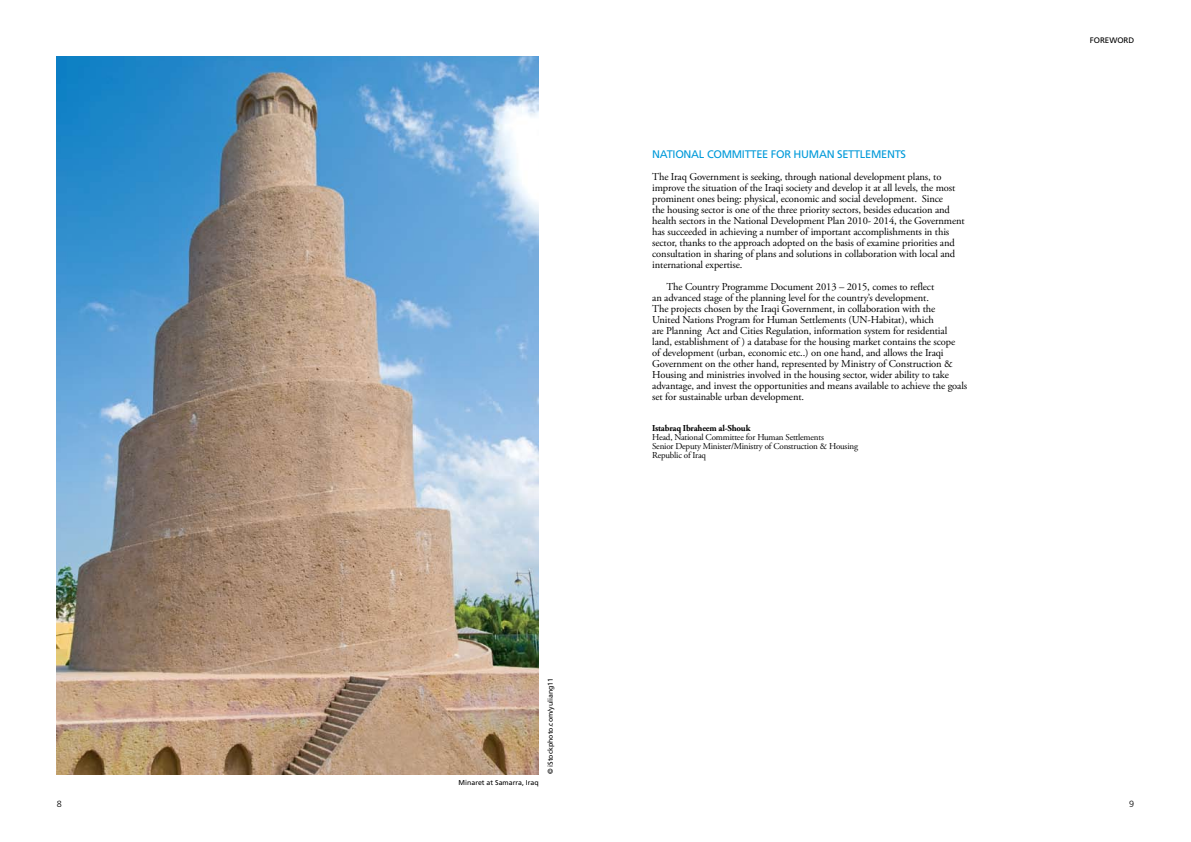
<style>
.page{position:relative;width:1191px;height:842px;background:#fff}
.page>*{position:absolute;margin:0;border:0;box-sizing:border-box;transform-origin:0 0}
.t1{font:11px "Frutiger";letter-spacing:-.025em;color:#009ad9}
.t2{font:10.5px/11px "Adobe Garamond Pro";letter-spacing:-.01em;color:#000}
.t3{font:9px/9px "Adobe Garamond Pro";letter-spacing:-.02em;color:#000}
.t4{font:700 9px "Adobe Garamond Pro";letter-spacing:-.02em;color:#000}
.t5{font:300 9px "Frutiger";color:#000}
.t6{font:8px "Frutiger";color:#000}
.t7{font:7px "Frutiger";color:#000}
</style>
<div class="page">
<img style="left:57px;top:57px;width:482px;height:717px">
<p class="t7" style="left:458px;top:779px;width:82px">MINARET AT SAMARRA, IRAQ</p>
<p class="t7" style="left:546px;top:774px;width:98px;rotate:-90deg">© ISTOCKPHOTO.COM/YULIANG11</p>
<p class="t1" style="left:652px;top:148px;width:16px">NATIONA</p>
<p class="t1" style="left:699px;top:148px;width:23px">L COMMITTEE</p>
<p class="t1" style="left:771px;top:148px;width:8px">FOR</p>
<p class="t1" style="left:793px;top:148px;width:17px">HUMAN</p>
<p class="t1" style="left:837px;top:148px;width:36px">SETTLEMENTS</p>
<p class="t2" style="left:652px;top:172px;width:314px">The Iraq Government is seeking, through national development plans, to improve the situation of the Iraqi society and develop it at all levels, the most prominent ones being: physical, economic and social development. Since<br>the housing sector is one of the three priority sectors, besides education and health sectors in the National Development Plan 2010- 2014, the Government has succeeded in achieving a number of important accomplishments in this sector, thanks to the approach adopted on the basis of examine priorities and consultation in sharing of plans and solutions in collaboration with local and international expertise.</p>
<p class="t2" style="left:652px;top:282px;width:316px;text-indent:14px">The Country Programme Document 2013 – 2015, comes to reflect<br>an advanced stage of the planning level for the country’s development.<br>The projects chosen by the Iraqi Government, in collaboration with the<br>United Nations Program for Human Settlements (UN-Habitat), which<br>are Planning Act and Cities Regulation, information system for residential land, establishment of ) a database for the housing market contains the scope<br>of development (urban, economic etc..) on one hand, and allows the Iraqi Government on the other hand, represented by Ministry of Construction &amp; Housing and ministries involved in the housing sector, wider ability to take advantage, and invest the opportunities and means available to achieve the goals set for sustainable urban development.</p>
<p class="t4" style="left:652px;top:423px;width:100px">Istabraq Ibraheem al-Shouk</p>
<p class="t3" style="left:652px;top:433px;width:207px">Head, National Committee for Human Settlements<br>Senior Deputy Minister/Ministry of Construction &amp; Housing<br>Republic of Iraq</p>
<p class="t6" style="left:1089px;top:35px;width:46px">FOREWORD</p>
<p class="t5" style="left:57px;top:798px;width:7px">8</p>
<p class="t5" style="left:1129px;top:798px;width:7px">9</p>
</div>
